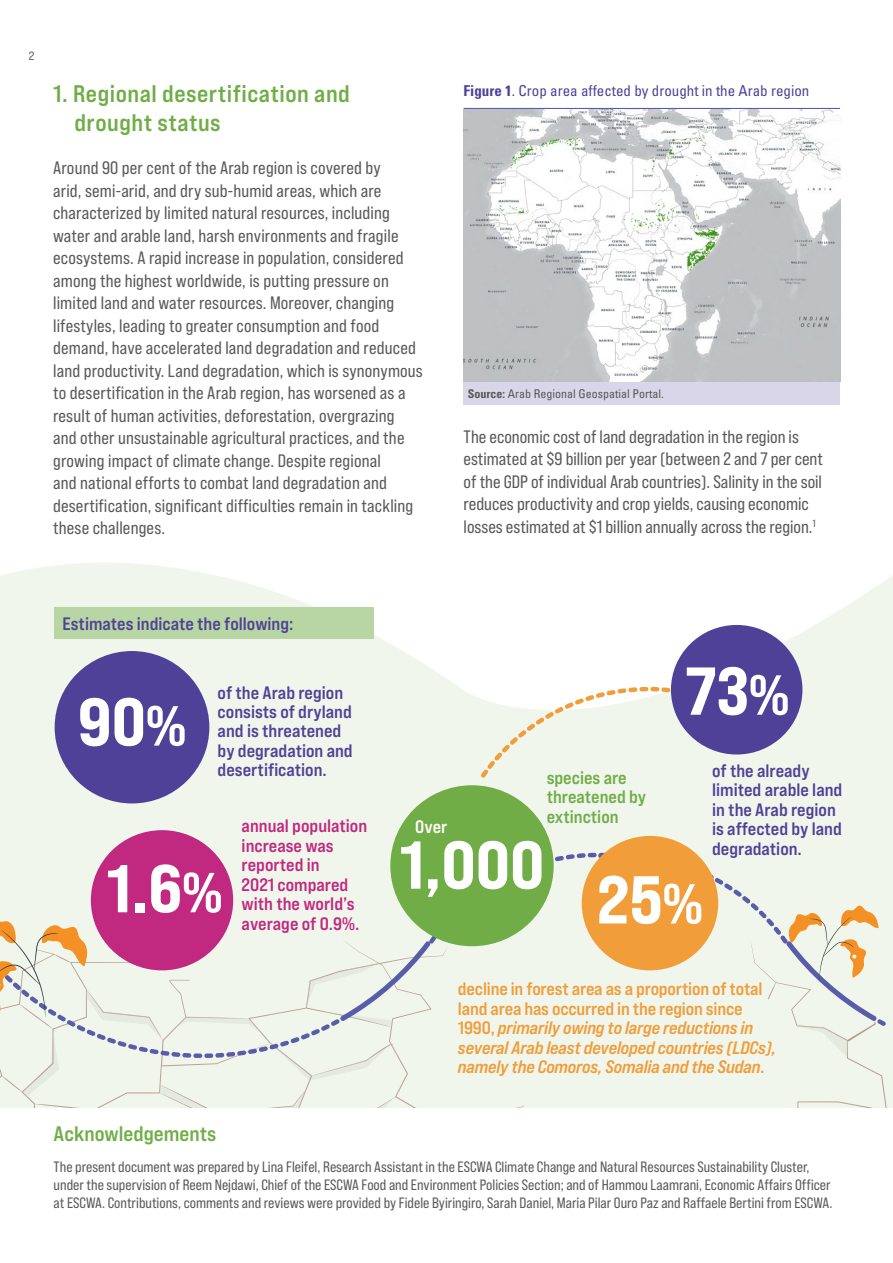
<style>
.page{position:relative;width:893px;height:1263px;background:#fff}
.page>*{position:absolute;margin:0;border:0;box-sizing:border-box;transform-origin:0 0}
.t1{font:67.5px "Bebas Neue Pro Exp Eb";color:#fff}
.t2{font:700 expanded 24px/28.8px "Bebas Neue Pro";letter-spacing:.02em;color:#70ad47}
.t3{font:700 expanded 21px "Bebas Neue Pro";color:#70ad47}
.t4{font:18px/22.5px "Bebas Neue Pro Sm E Rg";letter-spacing:.01em;color:#58595b}
.t5{font:18px/19.5px "Bebas Neue Pro Exp Bd";color:#4f4197}
.t6{font:18px/19.5px "Bebas Neue Pro Exp Bd It";letter-spacing:-.01em;color:#f19d3a}
.t7{font:18px/19.5px "Bebas Neue Pro Exp Bd";color:#c1287f}
.t8{font:18px/19.5px "Bebas Neue Pro Exp Bd";letter-spacing:-.01em;color:#f19d3a}
.t9{font:18px/19.5px "Bebas Neue Pro Exp Bd";color:#70ad47}
.t10{font:18px "Bebas Neue Pro Exp Bd";color:#fff}
.t11{font:15px/18px "Bebas Neue Pro Sm E Rg";color:#58595b}
.t12{font:condensed 15px "Univers LT Std";color:#4f4197}
.t13{font:condensed 12px "Univers LT Std";color:#575756}
.t14{font:expanded 12px "Bebas Neue Pro";color:#58595b}
.s1{font-weight:700}
.s2{font-size:56.25px}
.s3{font-family:"Bebas Neue Pro Exp Bd"}
</style>
<div class="page">
<svg style="left:0;top:563px;width:893px;height:288px;fill:#f0f6ec"></svg>
<div style="left:55px;top:651px;width:154px;height:152px;background:#4f4197;border-radius:50%"></div>
<div style="left:671px;top:625px;width:131px;height:129px;background:#4f4197;border-radius:50%"></div>
<div style="left:464px;top:382px;width:376px;height:23px;background:#dad6ea"></div>
<hr style="left:464px;top:108px;width:376px;height:1px;background:#595ca9">
<img style="left:464px;top:109px;width:376px;height:273px">
<svg style="left:480px;top:685px;width:190px;height:94px"></svg>
<div style="left:91px;top:830px;width:142px;height:140px;background:#c1287f;border-radius:50%"></div>
<div style="left:390px;top:785px;width:164px;height:161px;background:#70ad47;border-radius:50%"></div>
<div style="left:582px;top:836px;width:136px;height:134px;background:#f19d3a;border-radius:50%"></div>
<div style="left:54px;top:607px;width:320px;height:32px;background:#b8d6a3"></div>
<svg style="left:0;top:851px;width:893px;height:257px"></svg>
<p class="t14" style="left:29px;top:48px;width:7px">2</p>
<h2 class="t2" style="left:74px;top:79px;width:277px;text-indent:-21px">1. Regional desertification and drought status</h2>
<p class="t4" style="left:53px;top:157px;width:371px">Around 90 per cent of the Arab region is covered by<br>arid, semi-arid, and dry sub-humid areas, which are characterized by limited natural resources, including water and arable land, harsh environments and fragile ecosystems. A rapid increase in population, considered among the highest worldwide, is putting pressure on limited land and water resources. Moreover, changing lifestyles, leading to greater consumption and food demand, have accelerated land degradation and reduced land productivity. Land degradation, which is synonymous to desertification in the Arab region, has worsened as a result of human activities, deforestation, overgrazing<br>and other unsustainable agricultural practices, and the growing impact of climate change. Despite regional<br>and national efforts to combat land degradation and desertification, significant difficulties remain in tackling these challenges.</p>
<p class="t12" style="left:464px;top:81px;width:347px"><span class="s1">Figure 1</span>. Crop area affected by drought in the Arab region</p>
<p class="t13" style="left:468px;top:386px;width:197px"><span class="s1">Source:</span> Arab Regional Geospatial Portal.</p>
<p class="t4" style="left:464px;top:425px;width:361px">The economic cost of land degradation in the region is estimated at $9 billion per year (between 2 and 7 per cent of the GDP of individual Arab countries). Salinity in the soil reduces productivity and crop yields, causing economic losses estimated at $1 billion annually across the region.<sup>1</sup></p>
<p class="t5" style="left:63px;top:613px;width:232px">Estimates indicate the following:</p>
<h1 class="t1" style="left:78px;top:680px;width:110px">90<span class="s2">%</span></h1>
<p class="t5" style="left:218px;top:682px;width:136px">of the Arab region consists of dryland</p>
<p class="t5" style="left:218px;top:721px;width:137px">and is threatened by degradation and desertification.</p>
<h1 class="t1" style="left:106px;top:846px;width:117px">1.6<span class="s2">%</span></h1>
<p class="t7" style="left:242px;top:816px;width:127px">annual population increase was reported in<br>2021 compared with the world’s average of 0.9%.</p>
<h1 class="t1" style="left:685px;top:649px;width:105px">73<span class="s2">%</span></h1>
<p class="t10" style="left:415px;top:815px;width:34px">Over</p>
<p class="t9" style="left:547px;top:767px;width:101px">species are threatened by extinction</p>
<h1 class="t1" style="left:400px;top:823px;width:146px">1,000</h1>
<h1 class="t1" style="left:597px;top:858px;width:107px">25<span class="s2">%</span></h1>
<p class="t5" style="left:712px;top:760px;width:132px">of the already limited arable land in the Arab region is affected by land degradation.</p>
<p class="t8" style="left:458px;top:979px;width:306px">decline in forest area as a proportion of total land area has occurred in the region since</p>
<p class="t6" style="left:458px;top:1018px;width:320px"><span class="s3">1990,</span> primarily owing to large reductions in several Arab least developed countries (LDCs), namely the Comoros, Somalia and the Sudan<span class="s3">.</span></p>
<p class="t3" style="left:54px;top:1121px;width:164px">Acknowledgements</p>
<p class="t11" style="left:54px;top:1158px;width:780px">The present document was prepared by Lina Fleifel, Research Assistant in the ESCWA Climate Change and Natural Resources Sustainability Cluster, under the supervision of Reem Nejdawi, Chief of the ESCWA Food and Environment Policies Section; and of Hammou Laamrani, Economic Affairs Officer at ESCWA. Contributions, comments and reviews were provided by Fidele Byiringiro, Sarah Daniel, Maria Pilar Ouro Paz and Raffaele Bertini from ESCWA.</p>
</div>
